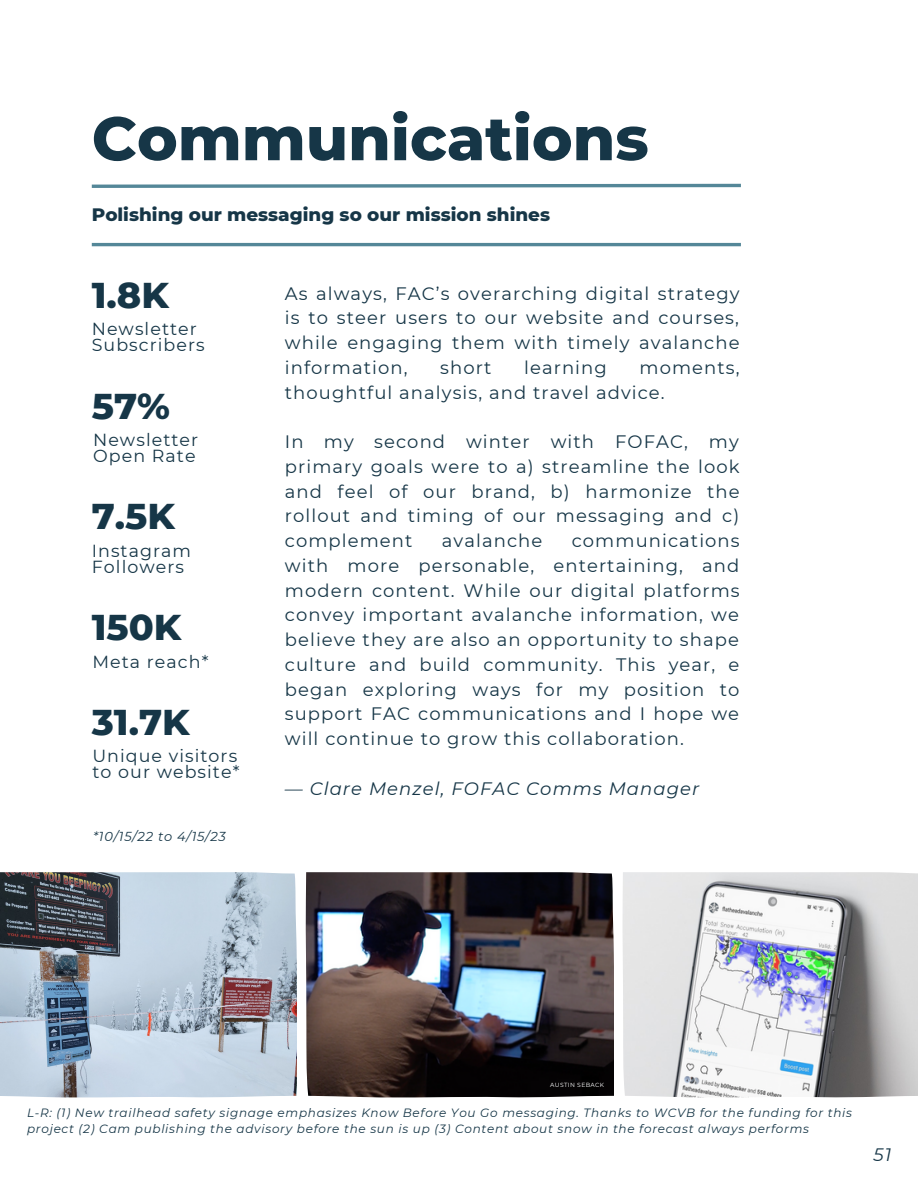
<style>
.page{position:relative;width:918px;height:1188px;background:#fff}
.page>*{position:absolute;margin:0;border:0;box-sizing:border-box;transform-origin:0 0}
.t1{font:800 61.2px "Montserrat";color:#163647}
.t2{font:800 36.6px "Montserrat";color:#163647}
.t3{font:800 18.45px "Montserrat";color:#163647}
.t4{font:18px/24.8px "Montserrat";letter-spacing:.06em;color:#163647;text-align:justify}
.t5{font:italic 18px "Montserrat";letter-spacing:.06em;color:#163647}
.t6{font:17.55px/16.6px "Montserrat";letter-spacing:.06em;color:#163647}
.t7{font:italic 13.05px "Montserrat";letter-spacing:.06em;color:#163647}
.t8{font:italic 12px/16px "Montserrat";letter-spacing:.06em;color:#163647}
.t9{font:6px "Montserrat";letter-spacing:.06em;color:#fff}
</style>
<div class="page">
<svg style="left:91px;top:183px;width:650px;height:5px"></svg>
<hr style="left:92px;top:243px;width:649px;height:3px;background:#548798">
<img style="left:622px;top:872px;width:296px;height:226px">
<img style="left:306px;top:872px;width:308px;height:226px">
<img style="left:0;top:872px;width:297px;height:226px">
<p class="t1" style="left:92px;top:101px;width:558px">Communications</p>
<p class="t3" style="left:92px;top:203px;width:460px">Polishing our messaging so our mission shines</p>
<p class="t2" style="left:92px;top:272px;width:79px">1.8K</p>
<p class="t6" style="left:92px;top:320px;width:107px">Newsletter</p>
<p class="t6" style="left:92px;top:337px;width:114px">Subscribers</p>
<p class="t2" style="left:92px;top:383px;width:80px">57%</p>
<p class="t6" style="left:93px;top:431px;width:107px">Newsletter</p>
<p class="t6" style="left:93px;top:448px;width:104px">Open Rate</p>
<p class="t2" style="left:92px;top:494px;width:85px">7.5K</p>
<p class="t6" style="left:92px;top:542px;width:101px">Instagram</p>
<p class="t6" style="left:92px;top:559px;width:94px">Followers</p>
<p class="t2" style="left:92px;top:605px;width:91px">150K</p>
<p class="t6" style="left:92px;top:653px;width:118px">Meta reach*</p>
<p class="t2" style="left:92px;top:699px;width:99px">31.7K</p>
<p class="t6" style="left:92px;top:747px;width:149px">Unique visitors to our website*</p>
<p class="t7" style="left:93px;top:829px;width:134px">*10/15/22 to 4/15/23</p>
<p class="t4" style="left:285px;top:281px;width:456px">As always, FAC’s overarching digital strategy is to steer users to our website and courses, while engaging them with timely avalanche information,</p>
<p class="t4" style="left:440px;top:355px;width:53px">short</p>
<p class="t4" style="left:524px;top:355px;width:84px">learning</p>
<p class="t4" style="left:285px;top:355px;width:456px;text-indent:355px">moments, thoughtful analysis, and travel advice.</p>
<p class="t4" style="left:285px;top:429px;width:456px">In my second winter with FOFAC, my primary goals were to a) streamline the look and feel of our brand, b) harmonize the rollout and timing of our messaging and c) complement</p>
<p class="t4" style="left:285px;top:528px;width:456px;text-indent:287px">communications with more personable, entertaining, and modern content. While our digital platforms convey important avalanche information, we believe they are also an opportunity to shape culture and build community. This year, e began exploring ways for my position to support FAC communications and I hope we will continue to grow this collaboration.</p>
<p class="t5" style="left:285px;top:777px;width:416px">— Clare Menzel, FOFAC Comms Manager</p>
<p class="t4" style="left:442px;top:528px;width:102px">avalanche</p>
<p class="t9" style="left:550px;top:1081px;width:55px">AUSTIN SEBACK</p>
<p class="t8" style="left:27px;top:1105px;width:827px">L-R: (1) New trailhead safety signage emphasizes Know Before You Go messaging. Thanks to WCVB for the funding for this project (2) Cam publishing the advisory before the sun is up (3) Content about snow in the forecast always performs</p>
<p class="t5" style="left:874px;top:1144px;width:19px">51</p>
</div>
